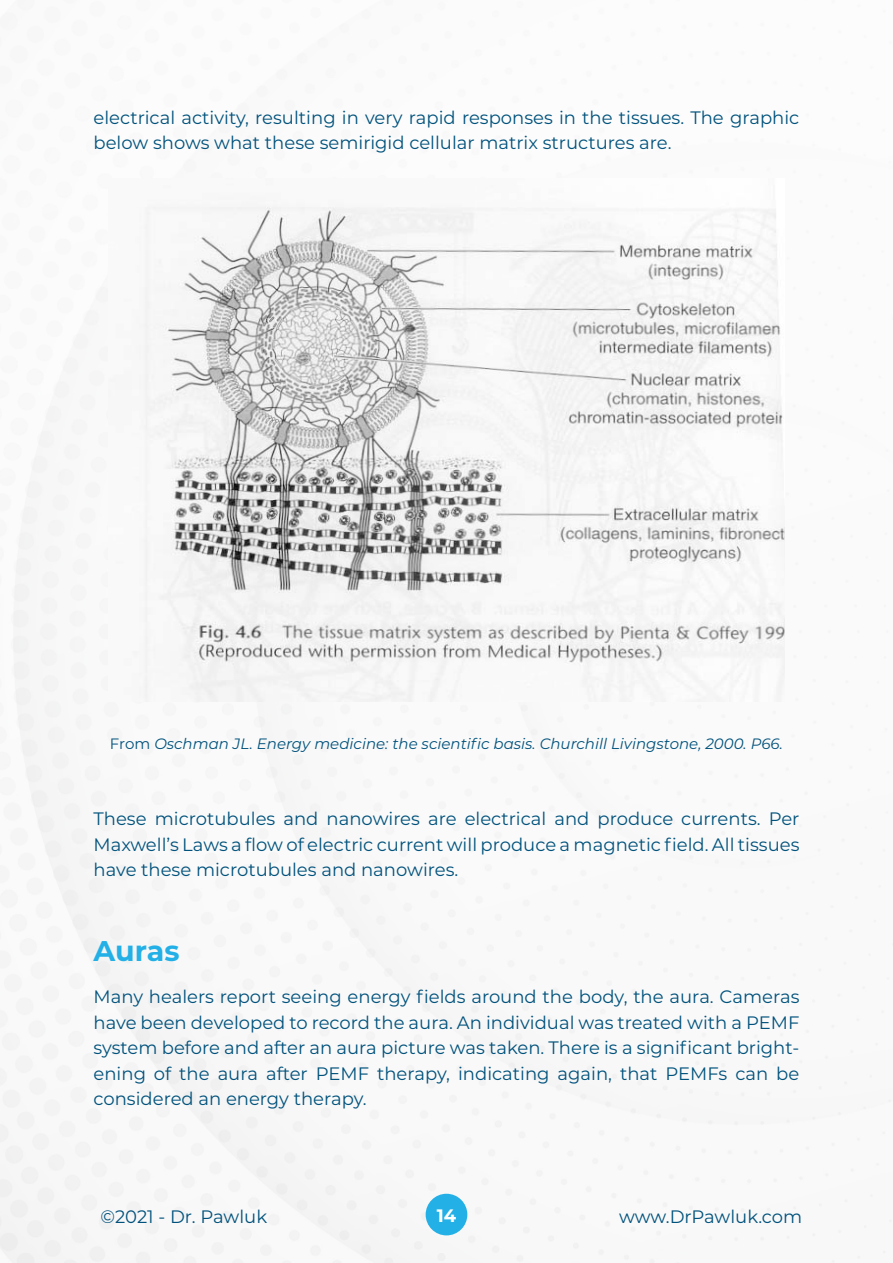
<style>
.page{position:relative;width:893px;height:1263px;background:#fff}
.page>*{position:absolute;margin:0;border:0;box-sizing:border-box;transform-origin:0 0}
.t1{font:700 28.5px "Montserrat";letter-spacing:-.005em;color:#23b0e6}
.t2{font:18px/25.5px "Montserrat";color:#01527c;text-align:justify}
.t3{font:700 18px "Montserrat";color:#fff}
.t4{font:italic 15px "Montserrat";color:#01527c}
.s1{font-style:normal}
</style>
<div class="page">
<img style="left:0;top:287px;width:893px;height:976px">
<div style="left:426px;top:1194px;width:41px;height:41px;background:#23b0e6;border-radius:50%"></div>
<img style="left:108px;top:206px;width:677px;height:496px">
<p class="t2" style="left:94px;top:104px;width:707px">electrical activity, resulting in very rapid responses in the tissues. The graphic below shows what these semirigid cellular matrix structures are.</p>
<p class="t4" style="left:110px;top:733px;width:675px"><span class="s1">From</span> Oschman JL. Energy medicine: the scientific basis. Churchill Livingstone, 2000. P66.</p>
<p class="t2" style="left:94px;top:805px;width:707px">These microtubules and nanowires are electrical and produce currents. Per Maxwell’s Laws a flow of electric current will produce a magnetic field. All tissues have these microtubules and nanowires.</p>
<h1 class="t1" style="left:94px;top:930px;width:87px">Auras</h1>
<p class="t2" style="left:94px;top:983px;width:707px">Many healers report seeing energy fields around the body, the aura. Cameras have been developed to record the aura. An individual was treated with a PEMF system before and after an aura picture was taken. There is a significant bright&shy;ening of the aura after PEMF therapy, indicating again, that PEMFs can be considered an energy therapy.</p>
<p class="t2" style="left:101px;top:1203px;width:168px">©2021 - Dr. Pawluk</p>
<p class="t3" style="left:437px;top:1202px;width:21px">14</p>
<p class="t2" style="left:619px;top:1203px;width:185px">www.DrPawluk.com</p>
</div>
